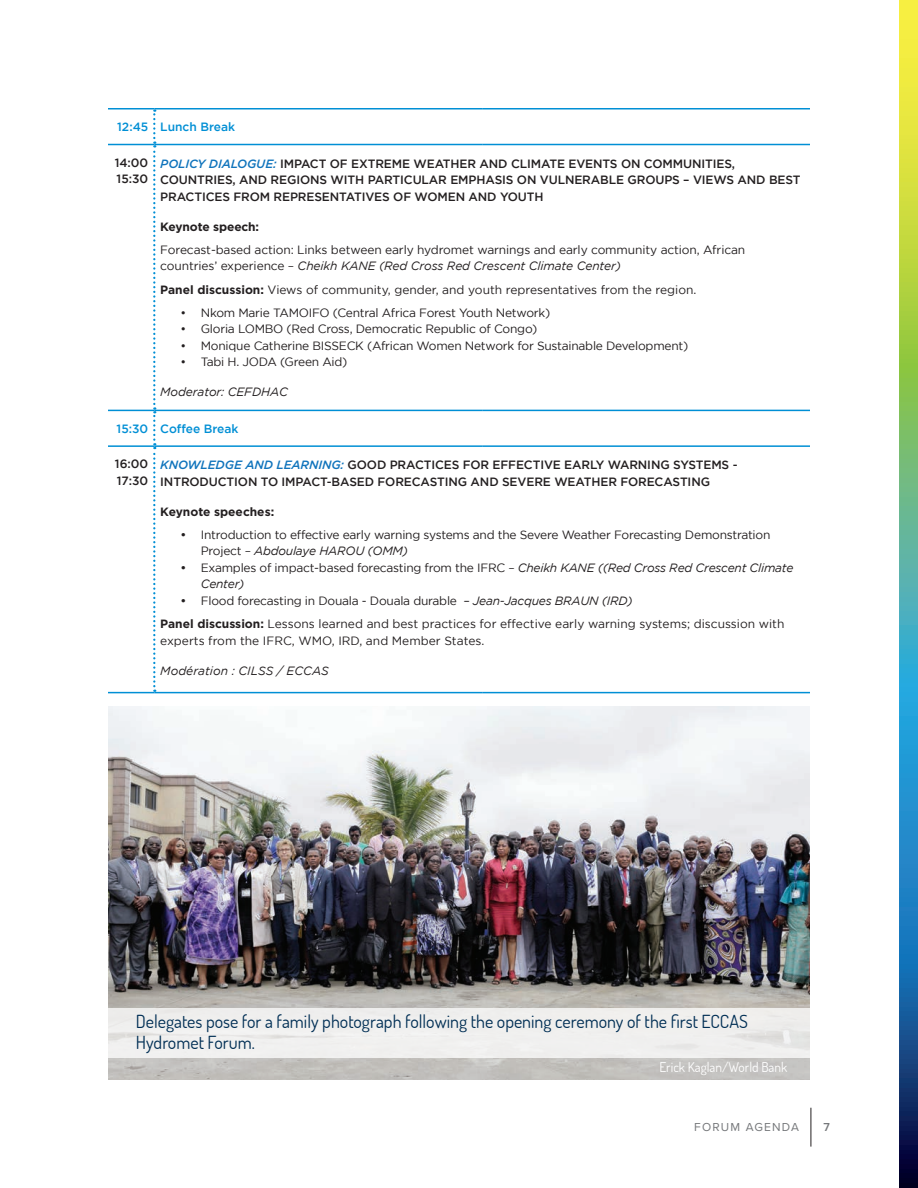
<style>
.page{position:relative;width:918px;height:1188px;background:#fff}
.page>*{position:absolute;margin:0;border:0;box-sizing:border-box;transform-origin:0 0}
.t1{font:18px/21px "Dosis";color:#002e54}
.t2{font:13.5px "Dosis";color:#fff}
.t3{font:12px/16.5px "Gotham";letter-spacing:-.02em;color:#231f20}
.t4{font:500 12px/16.5px "Gotham";letter-spacing:-.01em;color:#231f20}
.t5{font:12px/23.2px "Gotham";color:#231f20}
.t6{font:italic 12px "Gotham";color:#231f20}
.t7{font:500 12px "Gotham";color:#008fd5}
.t8{font:700 12px "Gotham";letter-spacing:-.01em;color:#231f20}
.t9{font:12px "Proxima Nova";color:#76787b}
.t10{font:600 12px "Proxima Nova";color:#76787b}
.s1{font-style:italic;color:#1074bc}
.s2{font-style:italic}
.s3{font-weight:700}
.s4{font-weight:500}
</style>
<div class="page">
<hr style="left:811px;top:1108px;width:1px;height:39px;background:#231f20">
<hr style="left:108px;top:108px;width:46px;height:2px;background:#008fd5">
<hr style="left:154px;top:108px;width:328px;height:2px;background:#008fd5">
<hr style="left:482px;top:108px;width:328px;height:2px;background:#008fd5">
<hr style="left:108px;top:144px;width:46px;height:1px;background:#008fd5">
<hr style="left:154px;top:144px;width:328px;height:1px;background:#008fd5">
<hr style="left:482px;top:144px;width:328px;height:1px;background:#008fd5">
<hr style="left:108px;top:410px;width:46px;height:1px;background:#008fd5">
<hr style="left:154px;top:410px;width:328px;height:1px;background:#008fd5">
<hr style="left:482px;top:410px;width:328px;height:1px;background:#008fd5">
<hr style="left:108px;top:445px;width:46px;height:2px;background:#008fd5">
<hr style="left:154px;top:445px;width:328px;height:2px;background:#008fd5">
<hr style="left:482px;top:445px;width:328px;height:2px;background:#008fd5">
<hr style="left:108px;top:692px;width:46px;height:1px;background:#008fd5">
<hr style="left:154px;top:692px;width:328px;height:1px;background:#008fd5">
<hr style="left:482px;top:692px;width:328px;height:1px;background:#008fd5">
<svg style="left:153px;top:110px;width:2px;height:582px"></svg>
<img style="left:109px;top:706px;width:701px;height:374px">
<div style="left:97px;top:1008px;width:727px;height:49px;background:#f0efee"></div>
<svg style="left:899px;top:0;width:19px;height:1188px;background:#64a180"></svg>
<p class="t7" style="left:117px;top:120px;width:119px">12:45 Lunch Break</p>
<p class="t4" style="left:115px;top:154px;width:35px">14:00<br>15:30</p>
<p class="t4" style="left:160px;top:155px;width:642px"><span class="s1">POLICY DIALOGUE:</span> IMPACT OF EXTREME WEATHER AND CLIMATE EVENTS ON COMMUNITIES,<br>COUNTRIES, AND REGIONS WITH PARTICULAR EMPHASIS ON VULNERABLE GROUPS – VIEWS AND BEST<br>PRACTICES FROM REPRESENTATIVES OF WOMEN AND YOUTH</p>
<p class="t8" style="left:160px;top:218px;width:100px">Keynote speech:</p>
<p class="t3" style="left:160px;top:241px;width:587px">Forecast-based action: Links between early hydromet warnings and early community action, African countries’ experience – <span class="s2">Cheikh KANE (Red Cross Red Crescent Climate Center)</span></p>
<p class="t5" style="left:160px;top:278px;width:538px"><span class="s3">Panel discussion:</span> Views of community, gender, and youth representatives from the region.</p>
<p class="t3" style="left:181px;top:304px;width:371px">• Nkom Marie TAMOIFO (Central Africa Forest Youth Network)</p>
<p class="t3" style="left:181px;top:321px;width:358px">• Gloria LOMBO (Red Cross, Democratic Republic of Congo)</p>
<p class="t3" style="left:181px;top:337px;width:509px">• Monique Catherine BISSECK (African Women Network for Sustainable Development)</p>
<p class="t3" style="left:181px;top:354px;width:168px">• Tabi H. JODA (Green Aid)</p>
<p class="t6" style="left:160px;top:385px;width:129px">Moderator: CEFDHAC</p>
<p class="t7" style="left:117px;top:422px;width:123px">15:30 Coffee Break</p>
<p class="t4" style="left:115px;top:456px;width:35px">16:00<br>17:30</p>
<p class="t4" style="left:160px;top:456px;width:579px"><span class="s1">KNOWLEDGE AND LEARNING:</span> GOOD PRACTICES FOR EFFECTIVE EARLY WARNING SYSTEMS -<br>INTRODUCTION TO IMPACT-BASED FORECASTING AND SEVERE WEATHER FORECASTING</p>
<p class="t8" style="left:160px;top:504px;width:115px">Keynote speeches:</p>
<p class="t3" style="left:201px;top:526px;width:571px;text-indent:-20px"><span class="s4">•</span> Introduction to effective early warning systems and the Severe Weather Forecasting Demonstration<br>Project – <span class="s2">Abdoulaye HAROU (OMM)</span></p>
<p class="t3" style="left:201px;top:559px;width:594px;text-indent:-20px"><span class="s4">•</span> Examples of impact-based forecasting from the IFRC – <span class="s2">Cheikh KANE ((Red Cross Red Crescent Climate<br>Center)</span></p>
<p class="t5" style="left:160px;top:589px;width:626px;text-indent:20px"><span class="s4">•</span> Flood forecasting in Douala - Douala durable <span class="s2">– Jean-Jacques BRAUN (IRD)<br></span><span class="s3">Panel discussion:</span> Lessons learned and best practices for effective early warning systems; discussion with</p>
<p class="t5" style="left:160px;top:629px;width:326px">experts from the IFRC, WMO, IRD, and Member States.</p>
<p class="t6" style="left:160px;top:664px;width:170px">Modération : CILSS / ECCAS</p>
<h1 class="t1" style="left:136px;top:1011px;width:614px">Delegates pose for a family photograph following the opening ceremony of the first ECCAS<br>Hydromet Forum.</h1>
<p class="t2" style="left:659px;top:1058px;width:129px">Erick Kaglan/World Bank</p>
<p class="t9" style="left:694px;top:1118px;width:18px">FORUM</p>
<p class="t9" style="left:746px;top:1118px;width:10px">AGENDA</p>
<p class="t10" style="left:824px;top:1120px;width:8px">7</p>
</div>
